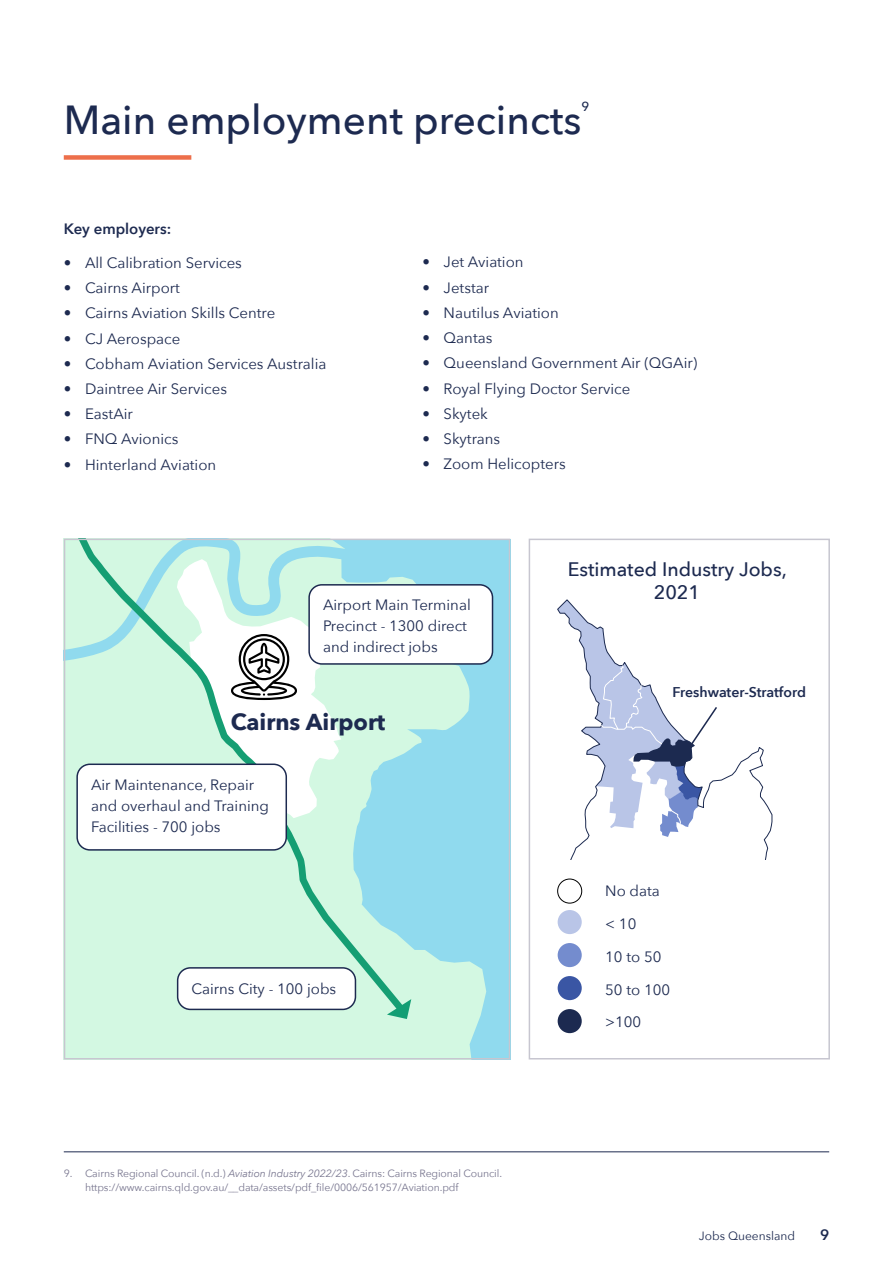
<style>
.page{position:relative;width:893px;height:1263px;background:#fff}
.page>*{position:absolute;margin:0;border:0;box-sizing:border-box;transform-origin:0 0}
.t1{font:500 40.5px "Avenir Next";color:#1d2a50}
.t2{font:700 22.95px "Avenir Next";color:#1d2a50}
.t3{font:500 19.5px/23.1px "Avenir Next";color:#1d2a50;text-align:center}
.t4{font:15px/32.7px "Avenir Next";color:#1d2a50}
.t5{font:600 15px "Avenir Next";color:#1d2a50}
.t6{font:600 14.1px "Avenir Next";color:#1d2a50}
.t7{font:500 13.05px "Avenir Next";color:#1d2a50}
.t8{font:12px "Avenir Next";color:#1d2a50}
.t9{font:10.5px/13.5px "Avenir Next";letter-spacing:-.01em;color:#78768f}
.s1{font-style:italic}
</style>
<div class="page">
<div style="left:64px;top:155px;width:127px;height:5px;background:#ed6f4b"></div>
<hr style="left:64px;top:1151px;width:765px;height:1px;background:#1d2a50">
<div style="left:64px;top:539px;width:446px;height:520px;background:#90daee"></div>
<svg style="left:410px;top:579px;width:60px;height:170px;fill:#d3f8e2"></svg>
<svg style="left:67px;top:946px;width:419px;height:110px;background:#cef5e2"></svg>
<svg style="left:67px;top:577px;width:343px;height:440px;background:#c5f1e0"></svg>
<svg style="left:557px;top:599px;width:215px;height:261px"></svg>
<svg style="left:558px;top:600px;width:161px;height:237px"></svg>
<div style="left:557px;top:879px;width:25px;height:24px;border:1px solid #000;border-radius:50%"></div>
<div style="left:558px;top:910px;width:24px;height:24px;background:#b9c5e7;border-radius:50%"></div>
<div style="left:558px;top:943px;width:24px;height:24px;background:#748cce;border-radius:50%"></div>
<div style="left:558px;top:976px;width:24px;height:24px;background:#3a56a4;border-radius:50%"></div>
<div style="left:558px;top:1009px;width:24px;height:24px;background:#1c2a50;border-radius:50%"></div>
<svg style="left:67px;top:542px;width:316px;height:276px;background:#ceefe2"></svg>
<div style="left:309px;top:585px;width:183px;height:79px;background:#fff;border-radius:13px"></div>
<div style="left:308px;top:584px;width:185px;height:81px;border:2px solid #1d2a50;border-radius:13px"></div>
<div style="left:77px;top:764px;width:209px;height:86px;background:#fff;border-radius:13px"></div>
<div style="left:76px;top:763px;width:211px;height:88px;border:2px solid #1d2a50;border-radius:13px"></div>
<div style="left:178px;top:968px;width:177px;height:41px;background:#fff;border-radius:13px"></div>
<div style="left:177px;top:967px;width:179px;height:43px;border:2px solid #1d2a50;border-radius:13px"></div>
<div style="left:529px;top:539px;width:301px;height:520px;border:2px solid #c7c6d0"></div>
<div style="left:64px;top:539px;width:446px;height:520px;border:2px solid #c7c6d0"></div>
<svg style="left:387px;top:999px;width:24px;height:20px"></svg>
<h1 class="t1" style="left:64px;top:85px;width:519px">Main employment precincts</h1>
<p class="t7" style="left:581px;top:96px;width:9px">9</p>
<p class="t5" style="left:64px;top:216px;width:109px">Key employers:</p>
<p class="t4" style="left:64px;top:246px;width:180px">• All Calibration Services</p>
<p class="t4" style="left:64px;top:271px;width:118px">• Cairns Airport</p>
<p class="t4" style="left:64px;top:296px;width:213px">• Cairns Aviation Skills Centre</p>
<p class="t4" style="left:64px;top:321px;width:118px">• CJ Aerospace</p>
<p class="t4" style="left:64px;top:346px;width:264px">• Cobham Aviation Services Australia</p>
<p class="t4" style="left:64px;top:372px;width:165px">• Daintree Air Services</p>
<p class="t4" style="left:64px;top:397px;width:71px">• EastAir</p>
<p class="t4" style="left:64px;top:422px;width:116px">• FNQ Avionics</p>
<p class="t4" style="left:64px;top:447px;width:154px">• Hinterland Aviation</p>
<p class="t4" style="left:422px;top:245px;width:103px">• Jet Aviation</p>
<p class="t4" style="left:422px;top:270px;width:68px">• Jetstar</p>
<p class="t4" style="left:422px;top:296px;width:138px">• Nautilus Aviation</p>
<p class="t4" style="left:422px;top:321px;width:72px">• Qantas</p>
<p class="t4" style="left:422px;top:346px;width:276px">• Queensland Government Air (QGAir)</p>
<p class="t4" style="left:422px;top:371px;width:209px">• Royal Flying Doctor Service</p>
<p class="t4" style="left:422px;top:397px;width:67px">• Skytek</p>
<p class="t4" style="left:422px;top:422px;width:79px">• Skytrans</p>
<p class="t4" style="left:422px;top:447px;width:145px">• Zoom Helicopters</p>
<p class="t4" style="left:323px;top:594px;width:149px;line-height:21px">Airport Main Terminal<br>Precinct - 1300 direct and indirect jobs</p>
<h2 class="t2" style="left:231px;top:702px;width:156px">Cairns Airport</h2>
<p class="t4" style="left:91px;top:773px;width:180px;line-height:21px">Air Maintenance, Repair and overhaul and Training<br>Facilities - 700 jobs</p>
<p class="t4" style="left:191px;top:971px;width:146px">Cairns City - 100 jobs</p>
<p class="t9" style="left:85px;top:1166px;width:418px;text-indent:-21px">9. Cairns Regional Council. (n.d.) <span class="s1">Aviation Industry 2022/23</span>. Cairns: Cairns Regional Council. https://www.cairns.qld.gov.au/__data/assets/pdf_file/0006/561957/Aviation.pdf</p>
<h3 class="t3" style="left:568px;top:557px;width:221px">Estimated Industry Jobs,<br>2021</h3>
<p class="t6" style="left:673px;top:680px;width:135px">Freshwater-Stratford</p>
<p class="t4" style="left:605px;top:874px;width:66px">No data &lt; 10<br>10 to 50<br>50 to 100 &gt;100</p>
<p class="t8" style="left:699px;top:1225px;width:98px">Jobs Queensland</p>
<p class="t5" style="left:820px;top:1221px;width:11px">9</p>
</div>
